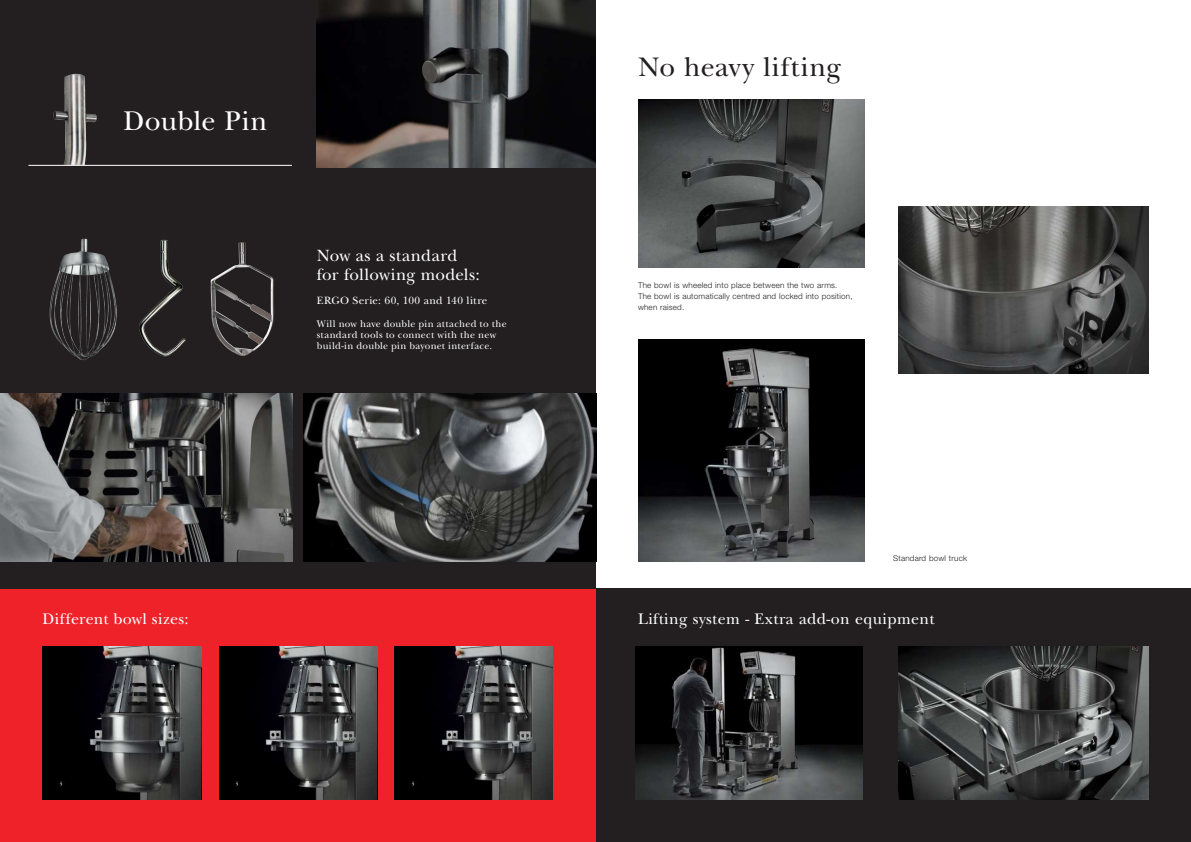
<style>
.page{position:relative;width:1191px;height:842px;background:#fff}
.page>*{position:absolute;margin:0;border:0;box-sizing:border-box;transform-origin:0 0}
.t1{font:28.3px "New Baskerville ITC Pro";letter-spacing:.01em;color:#fff}
.t2{font:28px "New Baskerville ITC Pro";letter-spacing:.03em;color:#231f20}
.t3{font:17px/19px "New Baskerville ITC Pro";letter-spacing:.01em;color:#fff}
.t4{font:16px "New Baskerville ITC Pro";letter-spacing:.025em;color:#fff}
.t5{font:11px "New Baskerville ITC Pro";letter-spacing:.04em;color:#fff}
.t6{font:10px/11px "New Baskerville ITC Pro";letter-spacing:.025em;color:#fff}
.t7{font:300 8px/11px "Helvetica Neue LT Std";letter-spacing:.025em;color:#231f20}
</style>
<div class="page">
<div style="left:595px;top:588px;width:596px;height:254px;background:#231f20"></div>
<div style="left:0;top:588px;width:595px;height:254px;background:#ee2228"></div>
<div style="left:0;top:0;width:595px;height:588px;background:#231f20"></div>
<img style="left:30px;top:73px;width:90px;height:92px">
<img style="left:211px;top:242px;width:63px;height:114px">
<img style="left:139px;top:239px;width:47px;height:118px">
<img style="left:49px;top:238px;width:68px;height:122px">
<img style="left:317px;top:0;width:278px;height:168px">
<hr style="left:28px;top:165px;width:264px;height:1px;background:#fff">
<img style="left:638px;top:100px;width:227px;height:167px">
<img style="left:0;top:394px;width:292px;height:167px">
<img style="left:43px;top:646px;width:158px;height:153px">
<img style="left:394px;top:646px;width:159px;height:153px">
<img style="left:635px;top:646px;width:227px;height:153px">
<img style="left:899px;top:206px;width:249px;height:168px">
<img style="left:303px;top:394px;width:293px;height:167px">
<img style="left:219px;top:646px;width:159px;height:153px">
<img style="left:638px;top:339px;width:227px;height:222px">
<img style="left:899px;top:646px;width:249px;height:153px">
<h1 class="t1" style="left:123px;top:105px;width:145px">Double Pin</h1>
<h3 class="t3" style="left:317px;top:246px;width:165px">Now as a standard for following models:</h3>
<h3 class="t5" style="left:317px;top:295px;width:172px">ERGO Serie: 60, 100 and 140 litre</h3>
<p class="t6" style="left:317px;top:318px;width:191px">Will now have double pin attached to the standard tools to connect with the new build-in double pin bayonet interface.</p>
<h3 class="t4" style="left:43px;top:610px;width:148px">Different bowl sizes:</h3>
<h2 class="t2" style="left:638px;top:51px;width:204px">No heavy lifting</h2>
<p class="t7" style="left:638px;top:279px;width:216px">The bowl is wheeled into place between the two arms.<br>The bowl is automatically centred and locked into position, when raised.</p>
<p class="t7" style="left:893px;top:553px;width:75px">Standard bowl truck</p>
<h3 class="t4" style="left:638px;top:610px;width:298px">Lifting system - Extra add-on equipment</h3>
</div>
